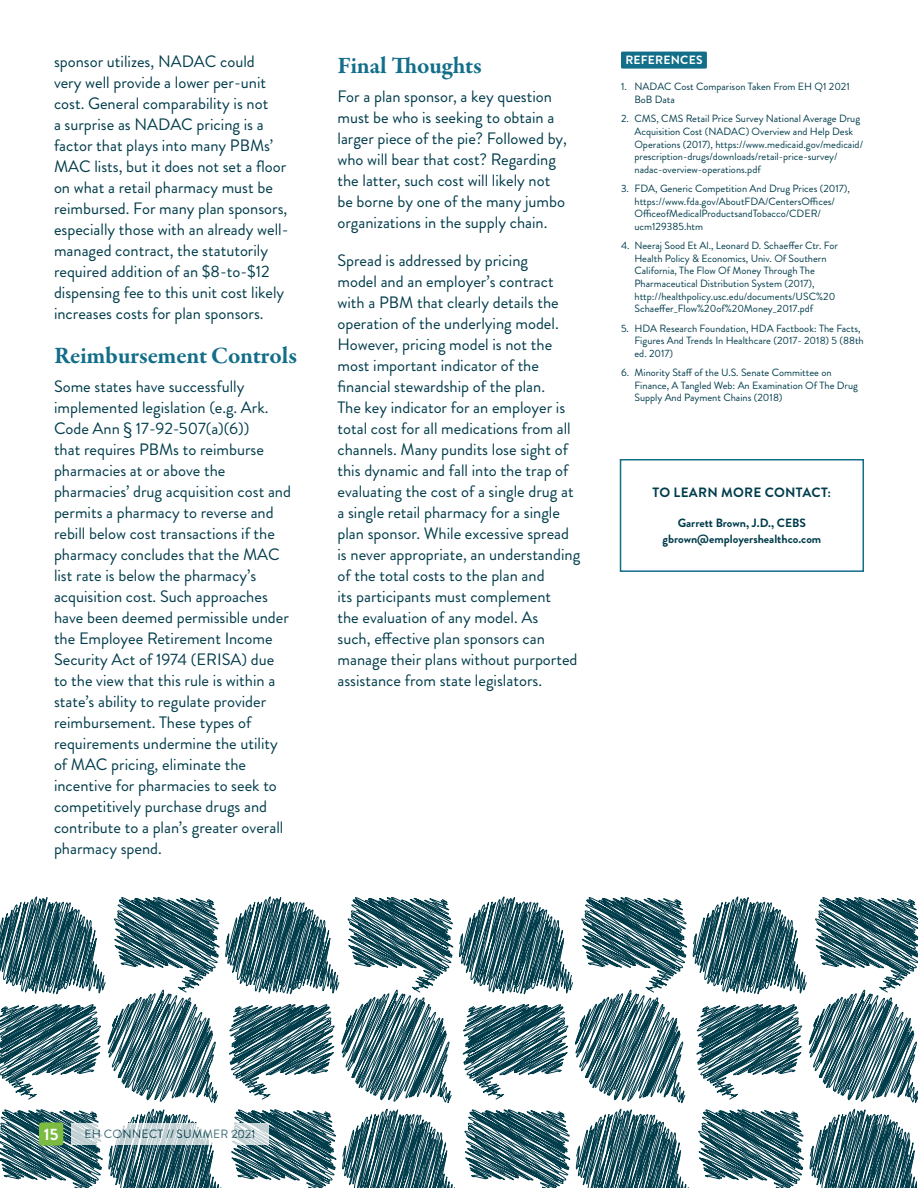
<style>
.page{position:relative;width:918px;height:1188px;background:#fff}
.page>*{position:absolute;margin:0;border:0;box-sizing:border-box;transform-origin:0 0}
.t1{font:700 24px "Garamond Premr Pro";letter-spacing:-.01em;color:#126e89}
.t2{font:16.5px/21px "Brandon Grotesque";color:#013c4b}
.t3{font:700 16.5px "Brandon Grotesque";color:#fff}
.t4{font:700 13.5px "Brandon Grotesque";letter-spacing:.02em;color:#013c4b}
.t5{font:700 12px/16.5px "Brandon Grotesque";color:#013c4b;text-align:center}
.t6{font:12px "Brandon Grotesque";letter-spacing:.02em;color:#013c4b}
.t7{font:700 12px "Brandon Grotesque";letter-spacing:.02em;color:#fff}
.t8{font:10.5px/12.6px "Brandon Grotesque";color:#013c4b}
</style>
<div class="page">
<div style="left:620px;top:459px;width:244px;height:113px;border:2px solid #126e89"></div>
<div style="left:621px;top:52px;width:86px;height:17px;background:#126e89;border-radius:2px"></div>
<svg style="left:0;top:896px;width:918px;height:292px"></svg>
<svg style="left:71px;top:1123px;width:198px;height:22px"></svg>
<div style="left:39px;top:1122px;width:24px;height:24px;background:#7cbb42;border-radius:3px"></div>
<p class="t2" style="left:54px;top:52px;width:236px">sponsor utilizes, NADAC could<br>very well provide a lower per-unit cost. General comparability is not<br>a surprise as NADAC pricing is a factor that plays into many PBMs’ MAC lists, but it does not set a floor on what a retail pharmacy must be reimbursed. For many plan sponsors, especially those with an already well&shy;managed contract, the statutorily required addition of an $8-to-$12 dispensing fee to this unit cost likely increases costs for plan sponsors.</p>
<h1 class="t1" style="left:54px;top:340px;width:245px">Reimbursement Controls</h1>
<p class="t2" style="left:54px;top:376px;width:239px">Some states have successfully implemented legislation (e.g. Ark.<br>Code Ann § 17-92-507(a)(6))<br>that requires PBMs to reimburse pharmacies at or above the pharmacies’ drug acquisition cost and permits a pharmacy to reverse and rebill below cost transactions if the pharmacy concludes that the MAC list rate is below the pharmacy’s acquisition cost. Such approaches have been deemed permissible under the Employee Retirement Income<br>Security Act of 1974 (ERISA) due to the view that this rule is within a state’s ability to regulate provider reimbursement. These types of requirements undermine the utility of MAC pricing, eliminate the incentive for pharmacies to seek to competitively purchase drugs and contribute to a plan’s greater overall pharmacy spend.</p>
<h1 class="t1" style="left:338px;top:51px;width:146px">Final Thoughts</h1>
<p class="t2" style="left:338px;top:86px;width:231px">For a plan sponsor, a key question must be who is seeking to obtain a larger piece of the pie? Followed by, who will bear that cost? Regarding the latter, such cost will likely not be borne by one of the many jumbo organizations in the supply chain.</p>
<p class="t2" style="left:338px;top:250px;width:244px">Spread is addressed by pricing<br>model and an employer’s contract with a PBM that clearly details the operation of the underlying model.<br>However, pricing model is not the most important indicator of the financial stewardship of the plan.<br>The key indicator for an employer is total cost for all medications from all channels. Many pundits lose sight of this dynamic and fall into the trap of evaluating the cost of a single drug at a single retail pharmacy for a single plan sponsor. While excessive spread is never appropriate, an understanding of the total costs to the plan and<br>its participants must complement<br>the evaluation of any model. As<br>such, effective plan sponsors can manage their plans without purported assistance from state legislators.</p>
<p class="t7" style="left:625px;top:52px;width:79px">REFERENCES</p>
<p class="t8" style="left:635px;top:81px;width:217px;text-indent:-14px">1. NADAC Cost Comparison Taken From EH Q1 2021<br>BoB Data</p>
<p class="t8" style="left:635px;top:113px;width:230px;text-indent:-14px">2. CMS, CMS Retail Price Survey National Average Drug Acquisition Cost (NADAC) Overview and Help Desk Operations (2017), https://www.medicaid.gov/medicaid/ prescription-drugs/downloads/retail-price-survey/ nadac-overview-operations.pdf</p>
<p class="t8" style="left:635px;top:182px;width:217px;text-indent:-14px">3. FDA, Generic Competition And Drug Prices (2017), https://www.fda.gov/AboutFDA/CentersOffices/ OfficeofMedicalProductsandTobacco/CDER/ ucm129385.htm</p>
<p class="t8" style="left:635px;top:239px;width:205px;text-indent:-14px">4. Neeraj Sood Et Al., Leonard D. Schaeffer Ctr. For Health Policy &amp; Economics, Univ. Of Southern California, The Flow Of Money Through The Pharmaceutical Distribution System (2017), http://healthpolicy.usc.edu/documents/USC%20<br>Schaeffer_Flow%20of%20Money_2017.pdf</p>
<p class="t8" style="left:635px;top:322px;width:231px;text-indent:-14px">5. HDA Research Foundation, HDA Factbook: The Facts,<br>Figures And Trends In Healthcare (2017- 2018) 5 (88th ed. 2017)</p>
<p class="t8" style="left:635px;top:366px;width:225px;text-indent:-14px">6. Minority Staff of the U.S. Senate Committee on<br>Finance, A Tangled Web: An Examination Of The Drug<br>Supply And Payment Chains (2018)</p>
<p class="t4" style="left:653px;top:483px;width:180px">TO LEARN MORE CONTACT:</p>
<p class="t5" style="left:662px;top:515px;width:160px">Garrett Brown, J.D., CEBS gbrown@employershealthco.com</p>
<p class="t3" style="left:44px;top:1123px;width:16px">15</p>
<p class="t6" style="left:84px;top:1126px;width:172px">EH CONNECT // SUMMER 2021</p>
</div>
